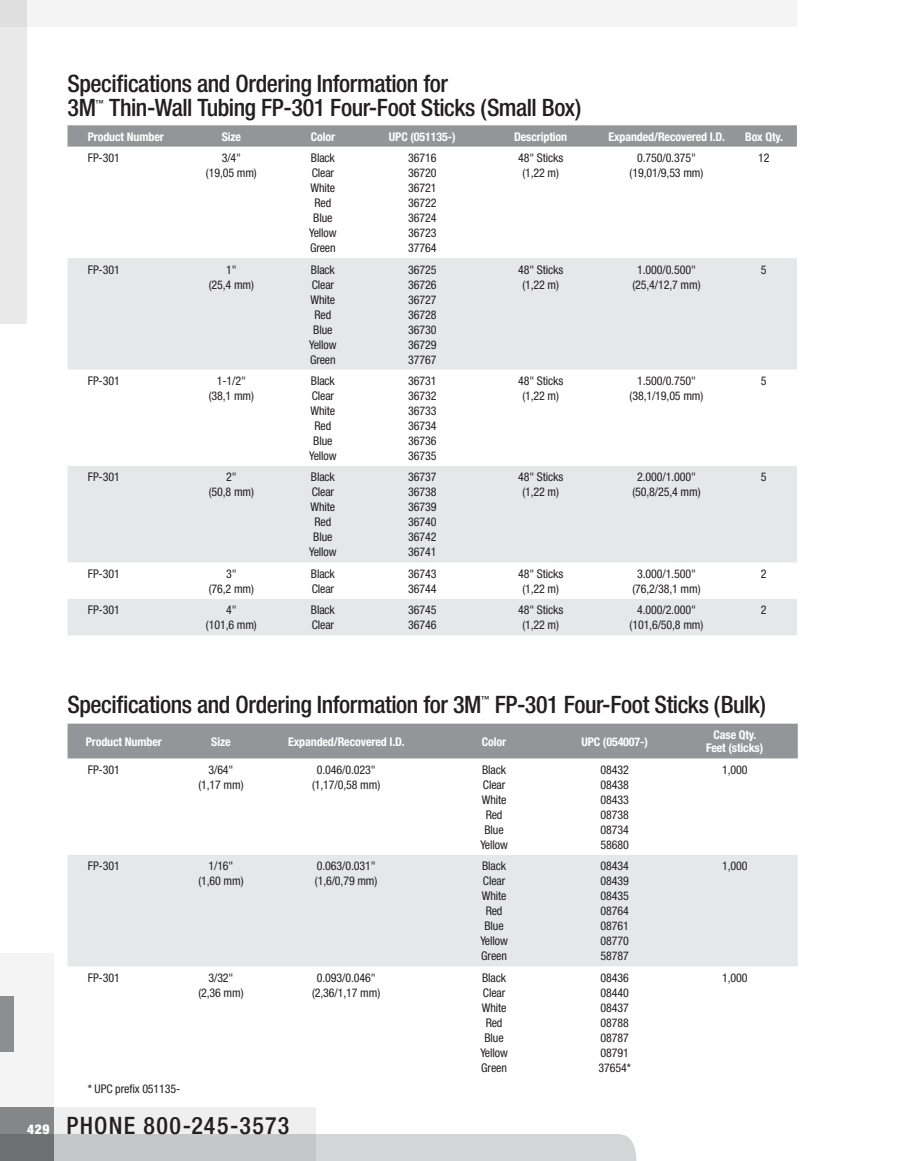
<style>
.page{position:relative;width:905px;height:1161px;background:#fff}
.page>*{position:absolute;margin:0;border:0;box-sizing:border-box;transform-origin:0 0}
.t1{font:500 condensed 24px/24px "Helvetica Neue";letter-spacing:-.015em;color:#231f20}
.t2{font:500 condensed 24px "Helvetica Neue";letter-spacing:.05em;color:#231f20}
.t3{font:condensed 12px/15px "Helvetica Neue";letter-spacing:-.01em;color:#231f20;text-align:center}
.t4{font:700 condensed 12px/13.5px "Helvetica Neue";letter-spacing:-.01em;color:#fff;text-align:center}
.t5{font:500 condensed 8.4px "Helvetica Neue";color:#231f20}
.s1{font-weight:900;font-size:13.5px;color:#fff}
</style>
<div class="page">
<div style="left:0;top:953px;width:54px;height:208px;background:#f4f4f4"></div>
<div style="left:0;top:0;width:27px;height:324px;background:#e9e9e9"></div>
<div style="left:0;top:1107px;width:316px;height:54px;background:#efeff0"></div>
<div style="left:0;top:1107px;width:54px;height:54px;background:#848688"></div>
<div style="left:0;top:0;width:796px;height:27px;background:#f4f4f4"></div>
<svg style="left:0;top:1134px;width:636px;height:27px;background:#c5c6c7"></svg>
<div style="left:0;top:996px;width:14px;height:56px;background:#8d8e91"></div>
<svg style="left:68px;top:125px;width:728px;height:22px;background:#96989b"></svg>
<svg style="left:68px;top:258px;width:728px;height:377px;fill:#e6e7e9"></svg>
<div style="left:68px;top:724px;width:729px;height:34px;background:#939598"></div>
<div style="left:68px;top:855px;width:729px;height:111px;background:#e6e7e9"></div>
<h1 class="t1" style="left:68px;top:71px;width:382px">Specifications and Ordering Information for<br>3M</h1>
<p class="t5" style="left:96px;top:98px;width:10px">™</p>
<h1 class="t1" style="left:109px;top:95px;width:473px">Thin-Wall Tubing FP-301 Four-Foot Sticks (Small Box)</h1>
<p class="t4" style="left:88px;top:129px;width:77px">Product Number</p>
<p class="t4" style="left:222px;top:129px;width:21px">Size</p>
<p class="t4" style="left:311px;top:129px;width:26px">Color</p>
<p class="t4" style="left:389px;top:129px;width:68px">UPC (051135-)</p>
<p class="t4" style="left:514px;top:129px;width:55px">Description</p>
<p class="t4" style="left:608px;top:129px;width:118px">Expanded/Recovered I.D.</p>
<p class="t4" style="left:745px;top:129px;width:39px">Box Qty.</p>
<p class="t3" style="left:88px;top:150px;width:34px">FP-301</p>
<p class="t3" style="left:206px;top:150px;width:52px">3/4"<br>(19,05 mm)</p>
<p class="t3" style="left:309px;top:150px;width:29px">Black<br>Clear<br>White<br>Red<br>Blue<br>Yellow<br>Green</p>
<p class="t3" style="left:408px;top:150px;width:30px;text-align:justify">36716<br>36720<br>36721<br>36722<br>36724<br>36723<br>37764</p>
<p class="t3" style="left:518px;top:150px;width:47px">48" Sticks (1,22 m)</p>
<p class="t3" style="left:629px;top:150px;width:75px">0.750/0.375" (19,01/9,53 mm)</p>
<p class="t3" style="left:758px;top:150px;width:13px">12</p>
<p class="t3" style="left:88px;top:262px;width:34px">FP-301</p>
<p class="t3" style="left:209px;top:262px;width:47px">1"<br>(25,4 mm)</p>
<p class="t3" style="left:309px;top:262px;width:29px">Black<br>Clear<br>White<br>Red<br>Blue<br>Yellow<br>Green</p>
<p class="t3" style="left:408px;top:262px;width:30px;text-align:justify">36725<br>36726<br>36727<br>36728<br>36730<br>36729<br>37767</p>
<p class="t3" style="left:518px;top:262px;width:47px">48" Sticks (1,22 m)</p>
<p class="t3" style="left:632px;top:262px;width:70px">1.000/0.500" (25,4/12,7 mm)</p>
<p class="t3" style="left:761px;top:262px;width:7px">5</p>
<p class="t3" style="left:88px;top:373px;width:34px">FP-301</p>
<p class="t3" style="left:209px;top:373px;width:47px">1-1/2" (38,1 mm)</p>
<p class="t3" style="left:309px;top:373px;width:29px">Black<br>Clear<br>White<br>Red<br>Blue<br>Yellow</p>
<p class="t3" style="left:408px;top:373px;width:30px;text-align:justify">36731<br>36732<br>36733<br>36734<br>36736<br>36735</p>
<p class="t3" style="left:518px;top:373px;width:47px">48" Sticks (1,22 m)</p>
<p class="t3" style="left:629px;top:373px;width:75px">1.500/0.750" (38,1/19,05 mm)</p>
<p class="t3" style="left:761px;top:373px;width:7px">5</p>
<p class="t3" style="left:88px;top:470px;width:34px">FP-301</p>
<p class="t3" style="left:209px;top:470px;width:47px">2"<br>(50,8 mm)</p>
<p class="t3" style="left:309px;top:470px;width:29px">Black<br>Clear<br>White<br>Red<br>Blue<br>Yellow</p>
<p class="t3" style="left:408px;top:470px;width:30px;text-align:justify">36737<br>36738<br>36739<br>36740<br>36742<br>36741</p>
<p class="t3" style="left:518px;top:470px;width:47px">48" Sticks (1,22 m)</p>
<p class="t3" style="left:632px;top:470px;width:70px">2.000/1.000" (50,8/25,4 mm)</p>
<p class="t3" style="left:761px;top:470px;width:7px">5</p>
<p class="t3" style="left:88px;top:566px;width:34px">FP-301</p>
<p class="t3" style="left:209px;top:566px;width:47px">3"<br>(76,2 mm)</p>
<p class="t3" style="left:311px;top:566px;width:25px;text-align:left">Black<br>Clear</p>
<p class="t3" style="left:408px;top:566px;width:30px;text-align:left">36743<br>36744</p>
<p class="t3" style="left:518px;top:566px;width:47px">48" Sticks (1,22 m)</p>
<p class="t3" style="left:632px;top:566px;width:70px">3.000/1.500" (76,2/38,1 mm)</p>
<p class="t3" style="left:761px;top:566px;width:7px">2</p>
<p class="t3" style="left:88px;top:603px;width:34px">FP-301</p>
<p class="t3" style="left:206px;top:603px;width:52px">4"<br>(101,6 mm)</p>
<p class="t3" style="left:311px;top:603px;width:25px;text-align:left">Black<br>Clear</p>
<p class="t3" style="left:408px;top:603px;width:30px;text-align:left">36745<br>36746</p>
<p class="t3" style="left:518px;top:603px;width:47px">48" Sticks (1,22 m)</p>
<p class="t3" style="left:629px;top:603px;width:75px">4.000/2.000" (101,6/50,8 mm)</p>
<p class="t3" style="left:761px;top:603px;width:7px">2</p>
<h1 class="t1" style="left:68px;top:692px;width:415px">Specifications and Ordering Information for 3M</h1>
<p class="t5" style="left:481px;top:694px;width:10px">™</p>
<h1 class="t1" style="left:495px;top:692px;width:273px">FP-301 Four-Foot Sticks (Bulk)</h1>
<p class="t4" style="left:86px;top:735px;width:77px">Product Number</p>
<p class="t4" style="left:211px;top:735px;width:21px">Size</p>
<p class="t4" style="left:288px;top:735px;width:118px">Expanded/Recovered I.D.</p>
<p class="t4" style="left:482px;top:735px;width:26px">Color</p>
<p class="t4" style="left:581px;top:735px;width:68px">UPC (054007-)</p>
<p class="t4" style="left:706px;top:728px;width:59px">Case Qty.<br>Feet (sticks)</p>
<p class="t3" style="left:88px;top:762px;width:34px">FP-301</p>
<p class="t3" style="left:198px;top:762px;width:47px">3/64" (1,17 mm)</p>
<p class="t3" style="left:312px;top:762px;width:70px">0.046/0.023" (1,17/0,58 mm)</p>
<p class="t3" style="left:480px;top:762px;width:29px">Black<br>Clear<br>White<br>Red<br>Blue<br>Yellow</p>
<p class="t3" style="left:600px;top:762px;width:30px;text-align:justify">08432<br>08438<br>08433<br>08738<br>08734<br>58680</p>
<p class="t3" style="left:722px;top:762px;width:27px">1,000</p>
<p class="t3" style="left:88px;top:859px;width:34px">FP-301</p>
<p class="t3" style="left:198px;top:859px;width:47px">1/16" (1,60 mm)</p>
<p class="t3" style="left:315px;top:859px;width:64px;text-align:left">0.063/0.031" (1,6/0,79 mm)</p>
<p class="t3" style="left:480px;top:859px;width:29px">Black<br>Clear<br>White<br>Red<br>Blue<br>Yellow<br>Green</p>
<p class="t3" style="left:600px;top:859px;width:30px;text-align:justify">08434<br>08439<br>08435<br>08764<br>08761<br>08770<br>58787</p>
<p class="t3" style="left:722px;top:859px;width:27px">1,000</p>
<p class="t3" style="left:88px;top:970px;width:34px">FP-301</p>
<p class="t3" style="left:198px;top:970px;width:47px">3/32" (2,36 mm)</p>
<p class="t3" style="left:312px;top:970px;width:70px">0.093/0.046" (2,36/1,17 mm)</p>
<p class="t3" style="left:480px;top:970px;width:29px">Black<br>Clear<br>White<br>Red<br>Blue<br>Yellow<br>Green</p>
<p class="t3" style="left:598px;top:970px;width:34px;text-align:left">08436<br>08440<br>08437<br>08788<br>08787<br>08791<br>37654*</p>
<p class="t3" style="left:722px;top:970px;width:27px">1,000</p>
<p class="t3" style="left:88px;top:1081px;width:94px">* UPC prefix 051135-</p>
<h1 class="t2" style="left:27px;top:1111px;width:264px"><span class="s1">429</span> ph one 800-245-3573</h1>
</div>
